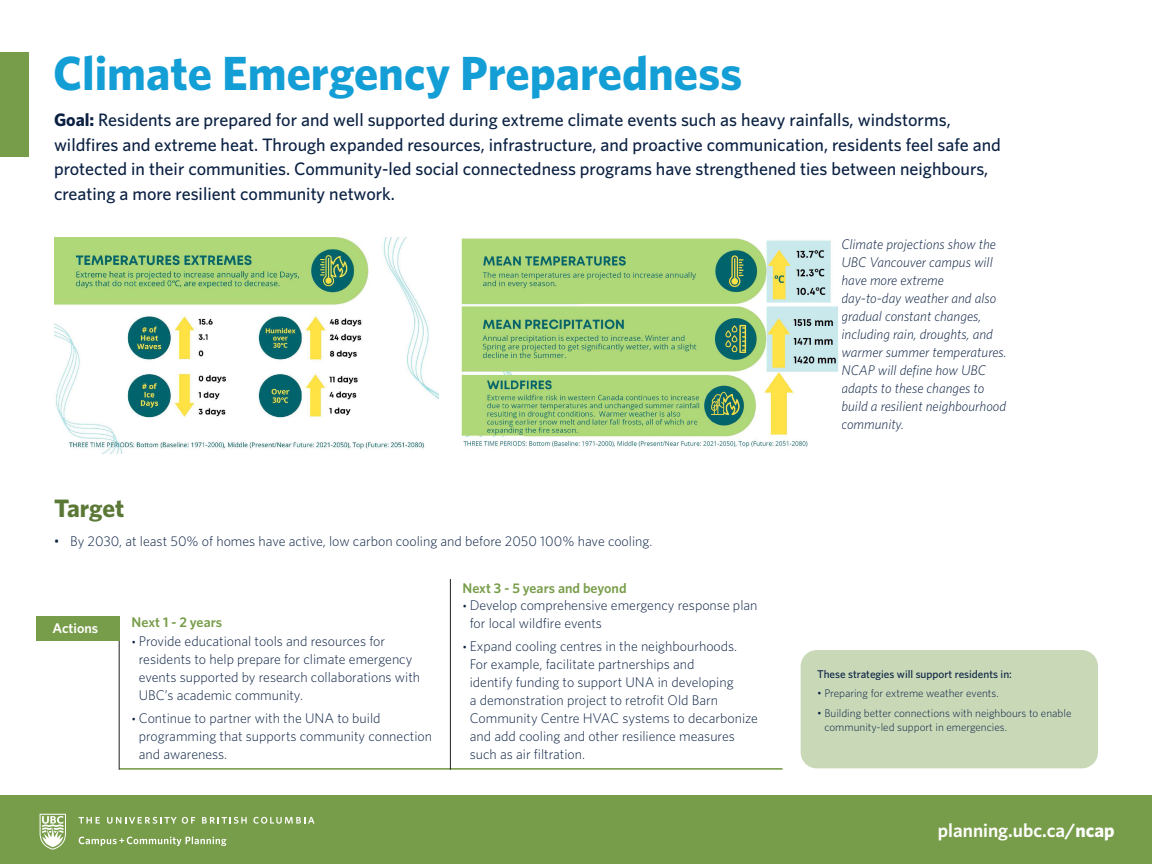
<style>
.page{position:relative;width:1152px;height:864px;background:#fff}
.page>*{position:absolute;margin:0;border:0;box-sizing:border-box;transform-origin:0 0}
.t1{font:700 48px "Whitney";color:#149ed6}
.t2{font:700 25.2px "Whitney";color:#5b7836}
.t3{font:600 19.2px "Whitney";color:#fff}
.t4{font:500 18px/24.8px "Whitney";color:#0b2143}
.t5{font:300 14px/18px "Whitney";color:#0b2143}
.Timeline{font:italic 300 14px/18px "Whitney";color:#0b2143}
.t6{font:600 14px "Whitney";color:#789d4a}
.t7{font:600 14px "Whitney";color:#fff}
.t8{font:300 11.2px/14px "Whitney";color:#0b2143}
.Action_Outcome{font:500 11.2px "Whitney";color:#0b2143}
.s1{font-weight:700}
.s2{font-size:11.2px}
</style>
<div class="page">
<div style="left:0;top:796px;width:1152px;height:68px;background:#789d4a"></div>
<svg style="left:40px;top:814px;width:26px;height:36px"></svg>
<svg style="left:79px;top:817px;width:21px;height:7px"></svg>
<svg style="left:107px;top:817px;width:88px;height:7px"></svg>
<svg style="left:202px;top:817px;width:45px;height:7px"></svg>
<svg style="left:253px;top:817px;width:62px;height:7px"></svg>
<svg style="left:79px;top:836px;width:147px;height:10px"></svg>
<div style="left:0;top:52px;width:28px;height:105px;background:#789d4a"></div>
<hr style="left:120px;top:768px;width:662px;height:2px;background:#789d4a">
<hr style="left:450px;top:579px;width:1px;height:191px;background:#231f20">
<hr style="left:119px;top:616px;width:1px;height:154px;background:#231f20">
<div style="left:36px;top:616px;width:83px;height:24px;background:#789d4a"></div>
<div style="left:801px;top:650px;width:297px;height:118px;background:#c9d9b8;border-radius:16px"></div>
<img style="left:461px;top:238px;width:377px;height:210px">
<img style="left:54px;top:238px;width:384px;height:216px">
<p class="t1" style="left:53px;top:41px;width:691px">Climate Emergency Preparedness</p>
<p class="t4" style="left:54px;top:107px;width:948px"><span class="s1">Goal:</span> Residents are prepared for and well supported during extreme climate events such as heavy rainfalls, windstorms, wildfires and extreme heat. Through expanded resources, infrastructure, and proactive communication, residents feel safe and protected in their communities. Community-led social connectedness programs have strengthened ties between neighbours, creating a more resilient community network.</p>
<p class="Timeline" style="left:842px;top:235px;width:167px">Climate projections show the<br>UBC Vancouver campus will have more extreme day-to-day weather and also gradual constant changes, including rain, droughts, and warmer summer temperatures.<br>NCAP will define how UBC adapts to these changes to build a resilient neighbourhood community.</p>
<p class="t2" style="left:54px;top:491px;width:72px">Target</p>
<p class="t5" style="left:54px;top:532px;width:600px">• By 2030, at least 50% of homes have active, low carbon cooling and before 2050 100% have cooling.</p>
<p class="t7" style="left:52px;top:619px;width:47px">Actions</p>
<p class="t6" style="left:132px;top:613px;width:92px">Next 1 - 2 years</p>
<p class="t5" style="left:139px;top:631px;width:283px;text-indent:-7px"><span class="s2">•</span> Provide educational tools and resources for residents to help prepare for climate emergency events supported by research collaborations with UBC’s academic community.</p>
<p class="t5" style="left:139px;top:709px;width:295px;text-indent:-7px"><span class="s2">•</span> Continue to partner with the UNA to build programming that supports community connection and awareness.</p>
<p class="t6" style="left:463px;top:578px;width:166px">Next 3 - 5 years and beyond</p>
<p class="t5" style="left:470px;top:595px;width:289px;text-indent:-7px"><span class="s2">•</span> Develop comprehensive emergency response plan for local wildfire events</p>
<p class="t5" style="left:470px;top:637px;width:290px;text-indent:-7px"><span class="s2">•</span> Expand cooling centres in the neighbourhoods.<br>For example, facilitate partnerships and<br>identify funding to support UNA in developing<br>a demonstration project to retrofit Old Barn Community Centre HVAC systems to decarbonize and add cooling and other resilience measures such as air filtration.</p>
<p class="Action_Outcome" style="left:817px;top:667px;width:196px">These strategies will support residents in:</p>
<p class="t8" style="left:817px;top:686px;width:183px">• Preparing for extreme weather events.</p>
<p class="t8" style="left:824px;top:706px;width:249px;text-indent:-7px">• Building better connections with neighbours to enable community-led support in emergencies.</p>
<p class="t3" style="left:938px;top:818px;width:178px">planning.ubc.ca/<span class="s1">ncap</span></p>
</div>
